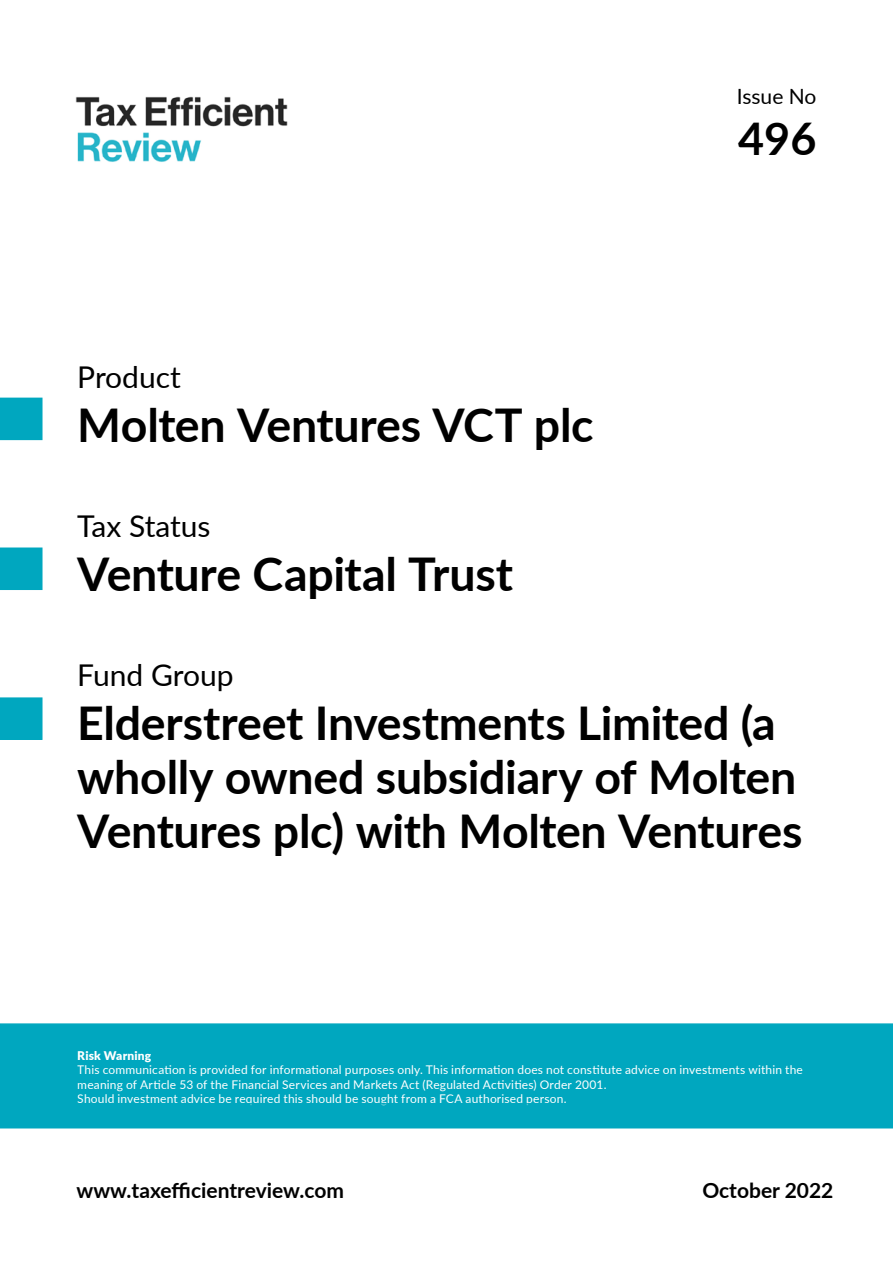
<style>
.page{position:relative;width:893px;height:1263px;background:#fff}
.page>*{position:absolute;margin:0;border:0;box-sizing:border-box;transform-origin:0 0}
.t1{font:700 46.5px/54px "Lato";letter-spacing:-.005em;color:#000}
.t2{font:700 45px "Lato";color:#000}
.t3{font:30px "Lato";color:#000}
.t4{font:700 21px "Lato";color:#000}
.t5{font:21px "Lato";color:#000}
.t6{font:12px/14.4px "Lato";letter-spacing:.015em;color:#fff}
.t7{font:900 12px "Lato";letter-spacing:.015em;color:#fff}
</style>
<div class="page">
<div style="left:0;top:1023px;width:893px;height:105px;background:#00a7bf;border:2px solid #00a7bf"></div>
<div style="left:0;top:398px;width:43px;height:42px;background:#00a7bf"></div>
<div style="left:1px;top:548px;width:41px;height:41px;background:#00a7bf"></div>
<div style="left:0;top:547px;width:43px;height:43px;border:2px solid #00a7bf"></div>
<div style="left:1px;top:698px;width:41px;height:41px;background:#00a7bf"></div>
<div style="left:0;top:697px;width:43px;height:43px;border:2px solid #00a7bf"></div>
<img style="left:75px;top:96px;width:213px;height:66px">
<h3 class="t3" style="left:77px;top:355px;width:105px">Product</h3>
<h1 class="t1" style="left:77px;top:396px;width:518px">Molten Ventures VCT plc</h1>
<h3 class="t3" style="left:77px;top:505px;width:135px">Tax Status</h3>
<h1 class="t1" style="left:77px;top:545px;width:437px">Venture Capital Trust</h1>
<h3 class="t5" style="left:737px;top:81px;width:81px">Issue No</h3>
<h2 class="t2" style="left:738px;top:105px;width:80px">496</h2>
<h3 class="t3" style="left:77px;top:654px;width:158px">Fund Group</h3>
<h1 class="t1" style="left:77px;top:694px;width:727px">Elderstreet Investments Limited (a wholly owned subsidiary of Molten<br>Ventures plc) with Molten Ventures</h1>
<p class="t7" style="left:77px;top:1046px;width:75px">Risk Warning</p>
<p class="t6" style="left:77px;top:1062px;width:727px">This communication is provided for informational purposes only. This information does not constitute advice on investments within the meaning of Article 53 of the Financial Services and Markets Act (Regulated Activities) Order 2001.<br>Should investment advice be required this should be sought from a FCA authorised person.</p>
<h3 class="t4" style="left:77px;top:1175px;width:269px">www.taxefficientreview.com</h3>
<h3 class="t4" style="left:702px;top:1175px;width:133px">October 2022</h3>
</div>
